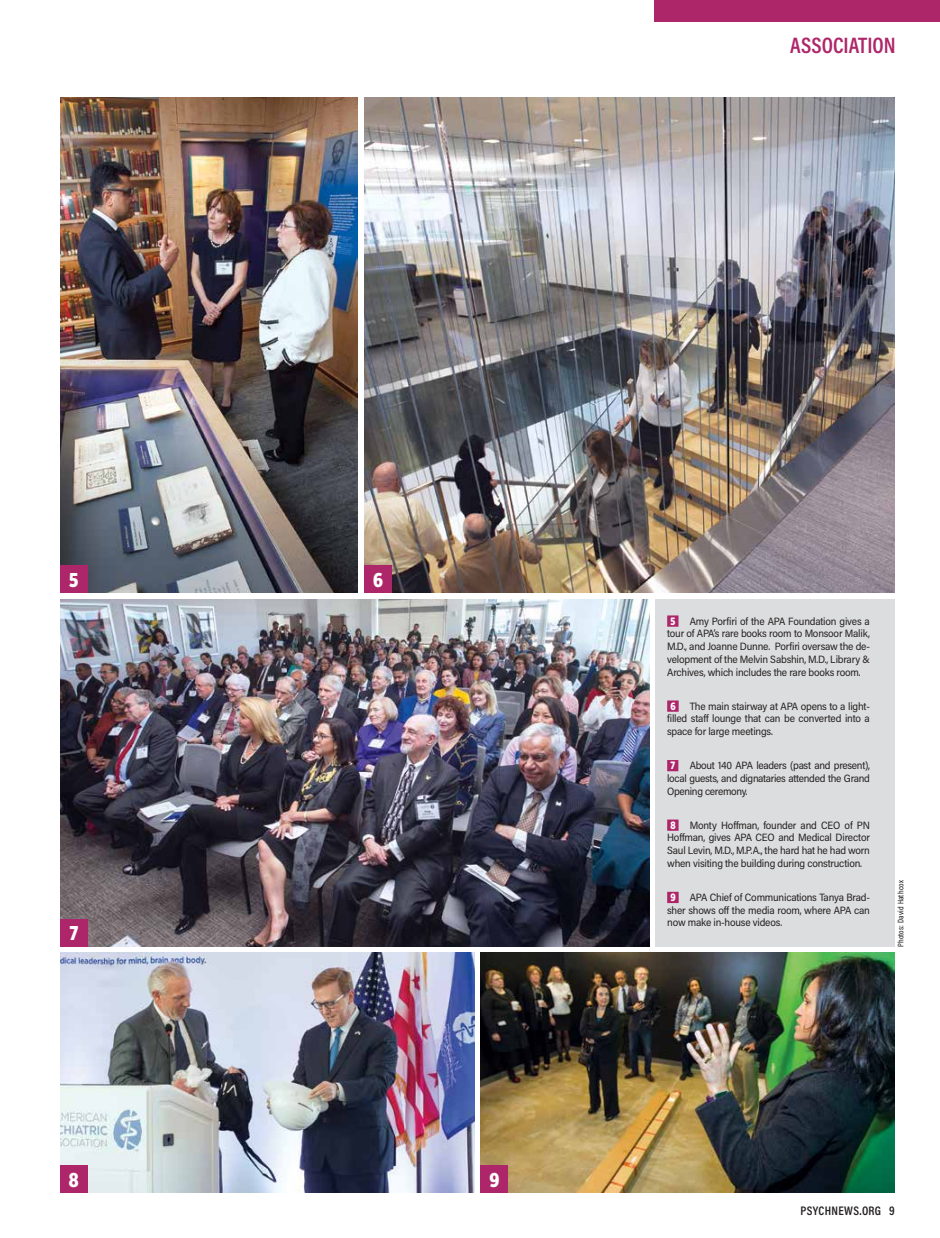
<style>
.page{position:relative;width:940px;height:1238px;background:#fff}
.page>*{position:absolute;margin:0;border:0;box-sizing:border-box;transform-origin:0 0}
.t1{font:600 22.5px "Acumin Pro Cond";color:#ae266a}
.t2{font:900 20px "Gotham X Narrow";color:#fff}
.t3{font:600 12.5px "Acumin Pro Cond";letter-spacing:.025em;color:#231f20}
.t4{font:10.62px/12.8px "Acumin Pro Semi Cond";letter-spacing:-.02em;color:#231f20;text-align:justify}
.t5{font:900 10.62px "Gotham X Narrow";color:#fff}
.t6{font:500 8.12px "Acumin Pro Cond";letter-spacing:.025em;color:#231f20}
</style>
<div class="page">
<div style="left:654px;top:0;width:285px;height:21px;background:#ae266a"></div>
<img style="left:480px;top:952px;width:414px;height:240px">
<img style="left:364px;top:98px;width:530px;height:494px">
<img style="left:60px;top:599px;width:589px;height:347px">
<img style="left:60px;top:952px;width:414px;height:240px">
<img style="left:60px;top:98px;width:298px;height:494px">
<div style="left:656px;top:599px;width:238px;height:347px;background:#dcddde"></div>
<div style="left:667px;top:615px;width:11px;height:11px;background:#ae266a"></div>
<div style="left:667px;top:700px;width:11px;height:11px;background:#ae266a"></div>
<div style="left:667px;top:760px;width:11px;height:11px;background:#ae266a"></div>
<div style="left:667px;top:819px;width:11px;height:11px;background:#ae266a"></div>
<div style="left:667px;top:891px;width:11px;height:12px;background:#ae266a"></div>
<div style="left:60px;top:565px;width:28px;height:27px;background:#ae266a"></div>
<div style="left:60px;top:919px;width:28px;height:27px;background:#ae266a"></div>
<div style="left:60px;top:1165px;width:28px;height:27px;background:#ae266a"></div>
<div style="left:480px;top:1165px;width:28px;height:27px;background:#ae266a"></div>
<div style="left:364px;top:565px;width:28px;height:27px;background:#ae266a"></div>
<h1 class="t1" style="left:790px;top:30px;width:107px">ASSOCIATION</h1>
<h2 class="t2" style="left:69px;top:567px;width:11px">5</h2>
<h2 class="t2" style="left:69px;top:921px;width:10px">7</h2>
<h2 class="t2" style="left:373px;top:567px;width:11px">6</h2>
<h2 class="t2" style="left:69px;top:1167px;width:11px">8</h2>
<h2 class="t2" style="left:489px;top:1167px;width:11px">9</h2>
<p class="t4" style="left:667px;top:614px;width:204px;text-indent:23px">Amy Porfiri of the APA Foundation gives a tour of APA’s rare books room to Monsoor Malik, M.D., and Joanne Dunne. Porfiri oversaw the de&shy;velopment of the Melvin Sabshin, M.D., Library &amp; Archives, which includes the rare books room.</p>
<p class="t5" style="left:670px;top:699px;width:7px">6</p>
<p class="t5" style="left:670px;top:614px;width:6px">5</p>
<p class="t4" style="left:667px;top:699px;width:204px;text-indent:23px">The main stairway at APA opens to a light&shy;filled staff lounge that can be converted into a space for large meetings.</p>
<p class="t5" style="left:670px;top:758px;width:6px">7</p>
<p class="t4" style="left:667px;top:758px;width:204px;text-indent:23px">About 140 APA leaders (past and present), local guests, and dignataries attended the Grand Opening ceremony.</p>
<p class="t5" style="left:670px;top:818px;width:7px">8</p>
<p class="t4" style="left:667px;top:818px;width:204px;text-indent:23px">Monty Hoffman, founder and CEO of PN Hoffman, gives APA CEO and Medical Director Saul Levin, M.D., M.P.A., the hard hat he had worn when visiting the building during construction.</p>
<p class="t5" style="left:670px;top:890px;width:7px">9</p>
<p class="t4" style="left:667px;top:890px;width:204px;text-indent:23px">APA Chief of Communications Tanya Brad&shy;sher shows off the media room, where APA can now make in-house videos.</p>
<p class="t6" style="left:895px;top:947px;width:68px;rotate:-90deg">Photos: David Hathcox</p>
<p class="t3" style="left:800px;top:1202px;width:96px">PSYCHNEWS.ORG 9</p>
</div>
